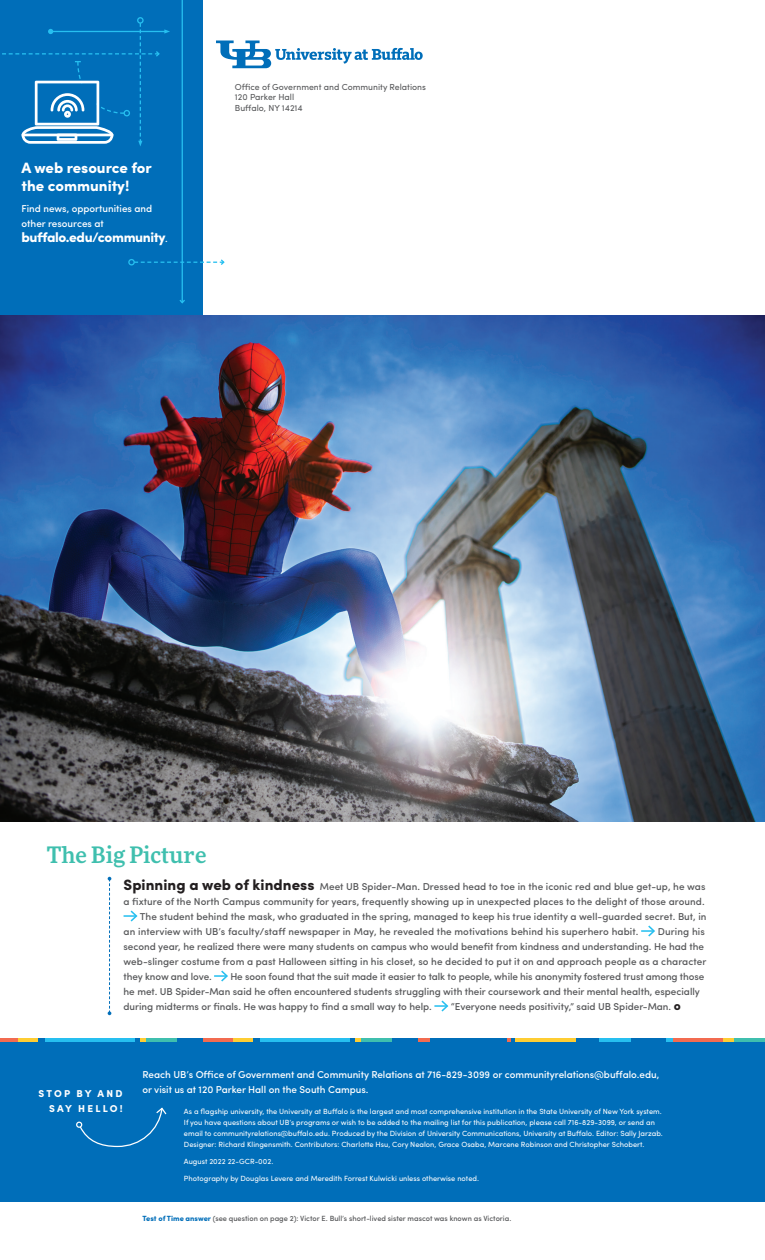
<style>
.page{position:relative;width:765px;height:1260px;background:#fff}
.page>*{position:absolute;margin:0;border:0;box-sizing:border-box;transform-origin:0 0}
.News_Body{font:500 22.5px "FF More Pro";color:#3fbfae}
.Georgia_body{font:900 15px/18px "Sofia Pro";color:#fff}
.Georgia_body-2{font:900 13.75px "Sofia Pro";letter-spacing:-.03em;color:#fff}
.Georgia_body-3{font:500 10px/15px "Sofia Pro";color:#57585a}
.Georgia_body-4{font:500 10px/15px "Sofia Pro";color:#fff}
.Georgia_body-5{font:900 10px/15px "Sofia Pro";letter-spacing:.215em;color:#fff;text-align:right}
.Contact_Info{font:8.75px "Sofia Pro";color:#57585a}
.t1{font:7.5px/11.2px "Sofia Pro";color:#fff}
.Georgia_body-6{font:500 7.5px "Sofia Pro";color:#57585a}
.s1{font-weight:500;font-size:10px}
.s2{font-weight:900;font-size:15px;color:#231f20}
.s3{font-weight:900;font-size:12.5px;color:#231f20}
.s4{font-weight:900;color:#006eb9}
</style>
<div class="page">
<img style="left:0;top:315px;width:765px;height:506px">
<div style="left:0;top:0;width:202px;height:315px;background:#006eb9"></div>
<div style="left:0;top:1041px;width:765px;height:161px;background:#006eb9"></div>
<svg style="left:216px;top:41px;width:207px;height:27px"></svg>
<svg style="left:76px;top:1107px;width:91px;height:41px"></svg>
<svg style="left:124px;top:910px;width:14px;height:12px"></svg>
<svg style="left:641px;top:925px;width:14px;height:12px"></svg>
<svg style="left:214px;top:970px;width:14px;height:12px"></svg>
<svg style="left:434px;top:1000px;width:15px;height:12px"></svg>
<svg style="left:108px;top:877px;width:3px;height:138px"></svg>
<hr style="left:0;top:1038px;width:550px;height:3px;background:#006eb9">
<hr style="left:140px;top:1038px;width:36px;height:3px;background:#3fbfae">
<svg style="left:140px;top:1038px;width:5px;height:3px"></svg>
<hr style="left:18px;top:1038px;width:20px;height:3px;background:#fecd33">
<hr style="left:0;top:1038px;width:18px;height:3px;background:#f26b50">
<hr style="left:46px;top:1038px;width:89px;height:3px;background:#26bff0">
<hr style="left:204px;top:1038px;width:561px;height:3px;background:#006eb9">
<hr style="left:729px;top:1038px;width:36px;height:3px;background:#3fbfae">
<hr style="left:355px;top:1038px;width:36px;height:3px;background:#3fbfae">
<hr style="left:600px;top:1038px;width:31px;height:3px;background:#26bff0">
<svg style="left:722px;top:1038px;width:12px;height:3px"></svg>
<svg style="left:355px;top:1038px;width:5px;height:3px"></svg>
<svg style="left:666px;top:1038px;width:7px;height:3px"></svg>
<hr style="left:233px;top:1038px;width:20px;height:3px;background:#fecd33">
<svg style="left:507px;top:1038px;width:4px;height:3px"></svg>
<svg style="left:418px;top:1038px;width:12px;height:3px"></svg>
<hr style="left:204px;top:1038px;width:29px;height:3px;background:#f26b50">
<hr style="left:673px;top:1038px;width:49px;height:3px;background:#f26b50">
<hr style="left:261px;top:1038px;width:89px;height:3px;background:#26bff0">
<hr style="left:515px;top:1038px;width:61px;height:3px;background:#fecd33">
<svg style="left:135px;top:258px;width:90px;height:8px"></svg>
<div style="left:128px;top:259px;width:7px;height:6px;border:1px solid #26bff0;border-radius:50%"></div>
<hr style="left:182px;top:0;width:1px;height:303px;background:#26bff0">
<svg style="left:179px;top:298px;width:6px;height:6px"></svg>
<div style="left:137px;top:17px;width:7px;height:7px;border:1px solid #26bff0;border-radius:50%"></div>
<svg style="left:2px;top:23px;width:168px;height:123px"></svg>
<p class="Georgia_body" style="left:22px;top:158px;width:132px">A web resource for the community!</p>
<p class="Georgia_body-4" style="left:22px;top:200px;width:132px">Find news, opportunities and other resources at</p>
<p class="Georgia_body-2" style="left:22px;top:226px;width:148px">buffalo.edu/community<span class="s1">.</span></p>
<p class="Contact_Info" style="left:235px;top:80px;width:193px">Office of Government and Community Relations</p>
<p class="Contact_Info" style="left:235px;top:91px;width:61px">120 Parker Hall</p>
<p class="Contact_Info" style="left:235px;top:101px;width:69px">Buffalo, NY 14214</p>
<p class="News_Body" style="left:47px;top:839px;width:161px">The Big Picture</p>
<p class="Georgia_body-3" style="left:124px;top:878px;width:583px"><span class="s2">Spinning a web of kindness</span> Meet UB Spider-Man. Dressed head to toe in the iconic red and blue get-up, he was</p>
<p class="Georgia_body-3" style="left:124px;top:893px;width:583px">a fixture of the North Campus community for years, frequently showing up in unexpected places to the delight of those around.</p>
<p class="Georgia_body-3" style="left:140px;top:908px;width:568px">The student behind the mask, who graduated in the spring, managed to keep his true identity a well-guarded secret. But, in</p>
<p class="Georgia_body-3" style="left:124px;top:923px;width:516px">an interview with UB’s faculty/staff newspaper in May, he revealed the motivations behind his superhero habit.</p>
<p class="Georgia_body-3" style="left:124px;top:923px;width:585px;text-indent:534px">During his second year, he realized there were many students on campus who would benefit from kindness and understanding. He had the web-slinger costume from a past Halloween sitting in his closet, so he decided to put it on and approach people as a character they know and love.</p>
<p class="Georgia_body-3" style="left:124px;top:968px;width:582px;text-indent:107px">He soon found that the suit made it easier to talk to people, while his anonymity fostered trust among those he met. UB Spider-Man said he often encountered students struggling with their coursework and their mental health, especially during midterms or finals. He was happy to find a small way to help.</p>
<p class="Georgia_body-3" style="left:451px;top:998px;width:231px">“Everyone needs positivity,” said UB Spider-Man. <span class="s3">0</span></p>
<p class="Georgia_body-5" style="left:39px;top:1085px;width:86px">STOP BY AND<br>SAY HELLO!</p>
<p class="Georgia_body-4" style="left:143px;top:1066px;width:518px">Reach UB’s Office of Government and Community Relations at 716-829-3099 or communityrelations@buffalo.edu,</p>
<p class="Georgia_body-4" style="left:143px;top:1081px;width:227px">or visit us at 120 Parker Hall on the South Campus.</p>
<p class="t1" style="left:184px;top:1105px;width:481px">As a flagship university, the University at Buffalo is the largest and most comprehensive institution in the State University of New York system.<br>If you have questions about UB’s programs or wish to be added to the mailing list for this publication, please call 716-829-3099, or send an email to communityrelations@buffalo.edu. Produced by the Division of University Communications, University at Buffalo. Editor: Sally Jarzab.<br>Designer: Richard Klingensmith. Contributors: Charlotte Hsu, Cory Nealon, Grace Osaba, Marcene Robinson and Christopher Schobert.</p>
<p class="t1" style="left:184px;top:1156px;width:91px">August 2022 22-GCR-002.</p>
<p class="t1" style="left:184px;top:1172px;width:297px">Photography by Douglas Levere and Meredith Forrest Kulwicki unless otherwise noted.</p>
<p class="Georgia_body-6" style="left:143px;top:1213px;width:370px"><span class="s4">Test of Time answer</span> (see question on page 2): Victor E. Bull’s short-lived sister mascot was known as Victoria.</p>
</div>
